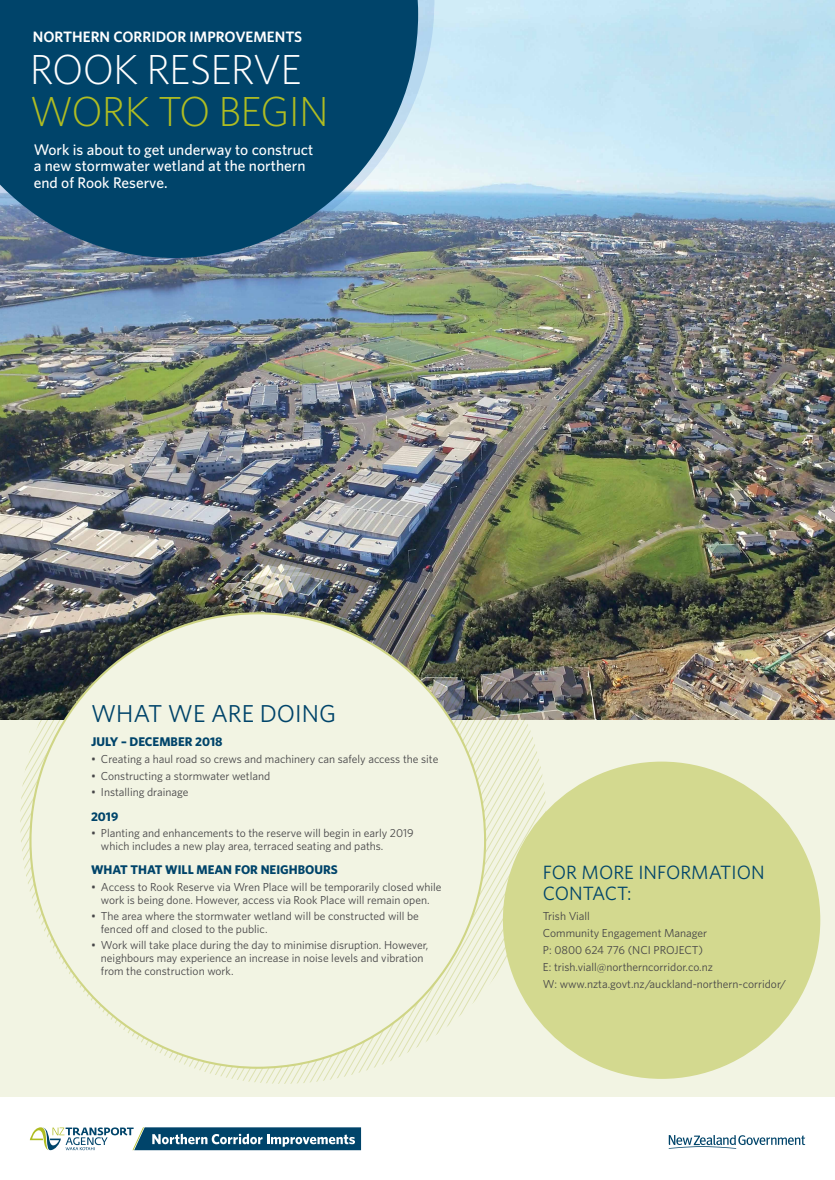
<style>
.page{position:relative;width:835px;height:1180px;background:#fff}
.page>*{position:absolute;margin:0;border:0;box-sizing:border-box;transform-origin:0 0}
.t1{font:300 42px "Whitney";letter-spacing:-.02em;color:#fff}
.t2{font:300 42px "Whitney";letter-spacing:-.02em;color:#afbc22}
.t3{font:24.5px "Whitney";color:#00446a}
.t4{font:19.25px/21.3px "Whitney";color:#00446a}
.t5{font:500 15.4px/16.8px "Whitney";color:#fff}
.t6{font:600 15.05px "Whitney";color:#fff}
.t7{font:700 12.6px "Whitney";color:#00446a}
.t8{font:11.55px/12.6px "Whitney";color:#464547}
</style>
<div class="page">
<div style="left:0;top:0;width:834px;height:1180px;background:#f2f4e3"></div>
<img style="left:0;top:0;width:834px;height:719px">
<svg style="left:422px;top:558px;width:6px;height:484px"></svg>
<svg style="left:428px;top:558px;width:6px;height:482px"></svg>
<svg style="left:434px;top:558px;width:6px;height:477px"></svg>
<svg style="left:440px;top:558px;width:7px;height:472px"></svg>
<svg style="left:447px;top:558px;width:6px;height:469px"></svg>
<svg style="left:453px;top:558px;width:6px;height:460px"></svg>
<svg style="left:459px;top:558px;width:6px;height:458px"></svg>
<svg style="left:465px;top:558px;width:6px;height:450px"></svg>
<svg style="left:471px;top:558px;width:7px;height:446px"></svg>
<svg style="left:478px;top:558px;width:69px;height:472px"></svg>
<div style="left:30px;top:613px;width:455px;height:454px;background:#f2f4e3;border-radius:50%"></div>
<div style="left:503px;top:761px;width:317px;height:318px;background:#d3d98f;border-radius:50%"></div>
<img style="left:0;top:0;width:434px;height:266px">
<svg style="left:0;top:0;width:418px;height:258px;background:#155275"></svg>
<div style="left:0;top:1097px;width:834px;height:83px;background:#fff"></div>
<svg style="left:30px;top:1127px;width:331px;height:23px"></svg>
<svg style="left:668px;top:1135px;width:137px;height:13px"></svg>
<h3 class="t6" style="left:33px;top:27px;width:271px">NORTHERN CORRIDOR IMPROVEMENTS</h3>
<h1 class="t1" style="left:30px;top:41px;width:273px">ROOK RESERVE</h1>
<h1 class="t2" style="left:30px;top:83px;width:300px">WORK TO BEGIN</h1>
<h3 class="t5" style="left:34px;top:141px;width:281px">Work is about to get underway to construct a new stormwater wetland at the northern end of Rook Reserve.</h3>
<h2 class="t3" style="left:91px;top:697px;width:246px">WHAT WE ARE DOING</h2>
<p class="t7" style="left:91px;top:733px;width:133px">JULY – DECEMBER 2018</p>
<p class="t8" style="left:91px;top:752px;width:349px">• Creating a haul road so crews and machinery can safely access the site</p>
<p class="t8" style="left:91px;top:769px;width:181px">• Constructing a stormwater wetland</p>
<p class="t8" style="left:91px;top:785px;width:99px">• Installing drainage</p>
<p class="t7" style="left:91px;top:808px;width:29px">2019</p>
<p class="t8" style="left:101px;top:826px;width:314px;text-indent:-10px">• Planting and enhancements to the reserve will begin in early 2019 which includes a new play area, terraced seating and paths.</p>
<p class="t7" style="left:91px;top:861px;width:248px">WHAT THAT WILL MEAN FOR NEIGHBOURS</p>
<p class="t8" style="left:91px;top:880px;width:352px;text-align:center">• Access to Rook Reserve via Wren Place will be temporarily closed while work is being done. However, access via Rook Place will remain open.</p>
<p class="t8" style="left:101px;top:909px;width:319px;text-indent:-10px">• The area where the stormwater wetland will be constructed will be fenced off and closed to the public.</p>
<p class="t8" style="left:101px;top:938px;width:329px;text-indent:-10px">• Work will take place during the day to minimise disruption. However, neighbours may experience an increase in noise levels and vibration from the construction work.</p>
<h3 class="t4" style="left:543px;top:861px;width:223px">FOR MORE INFORMATION<br>CONTACT:</h3>
<p class="t8" style="left:543px;top:907px;width:245px;line-height:17px">Trish Viall<br>Community Engagement Manager<br>P: 0800 624 776 (NCI PROJECT)<br>E: trish.viall@northerncorridor.co.nz<br>W: www.nzta.govt.nz/auckland-northern-corridor/</p>
</div>
